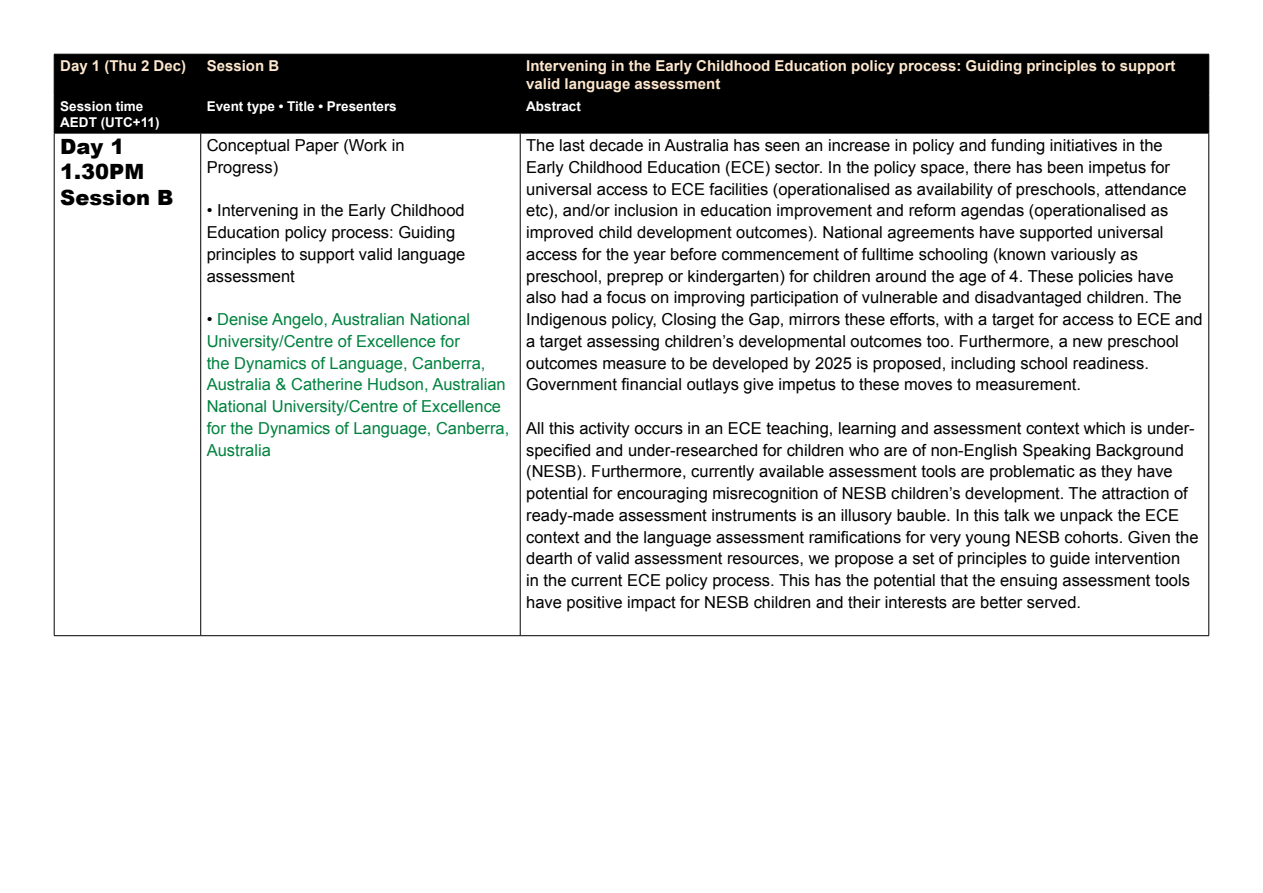
<style>
.page{position:relative;width:1263px;height:893px;background:#fff}
.page>*{position:absolute;margin:0;border:0;box-sizing:border-box;transform-origin:0 0}
.t1{font:900 21px/25.2px "Arial";color:#000}
.t2{font:16.5px/21.8px "Arial";color:#000}
.t3{font:16.5px/21.8px "Arial";color:#00823f}
.t4{font:700 15px/18px "Arial";color:#fde7ce}
.t5{font:700 13.5px/16.2px "Arial";color:#fff}
.s1{color:#000}
</style>
<div class="page">
<div style="left:55px;top:55px;width:1153px;height:78px;background:#000"></div>
<hr style="left:54px;top:54px;width:147px;height:1px;background:#000">
<hr style="left:54px;top:54px;width:1px;height:41px;background:#000">
<hr style="left:201px;top:54px;width:319px;height:1px;background:#000">
<hr style="left:200px;top:54px;width:1px;height:41px;background:#000">
<hr style="left:520px;top:54px;width:689px;height:1px;background:#000">
<hr style="left:520px;top:54px;width:1px;height:41px;background:#000">
<hr style="left:1208px;top:54px;width:1px;height:41px;background:#000">
<hr style="left:54px;top:95px;width:147px;height:1px;background:#000">
<hr style="left:54px;top:95px;width:1px;height:38px;background:#000">
<hr style="left:201px;top:95px;width:319px;height:1px;background:#000">
<hr style="left:200px;top:95px;width:1px;height:38px;background:#000">
<hr style="left:520px;top:95px;width:689px;height:1px;background:#000">
<hr style="left:520px;top:95px;width:1px;height:38px;background:#000">
<hr style="left:1208px;top:95px;width:1px;height:38px;background:#000">
<hr style="left:54px;top:133px;width:147px;height:1px;background:#000">
<hr style="left:54px;top:133px;width:1px;height:502px;background:#000">
<hr style="left:201px;top:133px;width:319px;height:1px;background:#000">
<hr style="left:200px;top:133px;width:1px;height:502px;background:#000">
<hr style="left:520px;top:133px;width:689px;height:1px;background:#000">
<hr style="left:520px;top:133px;width:1px;height:502px;background:#000">
<hr style="left:1208px;top:133px;width:1px;height:502px;background:#000">
<hr style="left:54px;top:635px;width:147px;height:1px;background:#000">
<hr style="left:201px;top:635px;width:319px;height:1px;background:#000">
<hr style="left:520px;top:635px;width:689px;height:1px;background:#000">
<p class="t4" style="left:60px;top:57px;width:127px">Day 1 (Thu 2 Dec)</p>
<p class="t4" style="left:207px;top:57px;width:74px">Session B</p>
<p class="t4" style="left:526px;top:57px;width:651px">Intervening in the Early Childhood Education policy process: Guiding principles to support valid language assessment</p>
<p class="t5" style="left:60px;top:99px;width:101px">Session time<br>AEDT (UTC+11)</p>
<p class="t5" style="left:207px;top:99px;width:192px">Event type • Title • Presenters</p>
<p class="t5" style="left:526px;top:99px;width:56px">Abstract</p>
<p class="t1" style="left:60px;top:133px;width:115px">Day 1<br>1.30PM<br>Session B</p>
<p class="t2" style="left:207px;top:135px;width:199px">Conceptual Paper (Work in<br>Progress)</p>
<p class="t2" style="left:207px;top:200px;width:260px">• Intervening in the Early Childhood<br>Education policy process: Guiding principles to support valid language assessment</p>
<p class="t3" style="left:207px;top:309px;width:304px"><span class="s1">•</span> Denise Angelo, Australian National University/Centre of Excellence for<br>the Dynamics of Language, Canberra, Australia &amp; Catherine Hudson, Australian National University/Centre of Excellence for the Dynamics of Language, Canberra, Australia</p>
<p class="t2" style="left:526px;top:135px;width:678px">The last decade in Australia has seen an increase in policy and funding initiatives in the Early Childhood Education (ECE) sector. In the policy space, there has been impetus for universal access to ECE facilities (operationalised as availability of preschools, attendance etc), and/or inclusion in education improvement and reform agendas (operationalised as improved child development outcomes). National agreements have supported universal access for the year before commencement of fulltime schooling (known variously as preschool, preprep or kindergarten) for children around the age of 4. These policies have also had a focus on improving participation of vulnerable and disadvantaged children. The Indigenous policy, Closing the Gap, mirrors these efforts, with a target for access to ECE and a target assessing children’s developmental outcomes too. Furthermore, a new preschool outcomes measure to be developed by 2025 is proposed, including school readiness.<br>Government financial outlays give impetus to these moves to measurement.</p>
<p class="t2" style="left:526px;top:417px;width:674px">All this activity occurs in an ECE teaching, learning and assessment context which is under&shy;specified and under-researched for children who are of non-English Speaking Background (NESB). Furthermore, currently available assessment tools are problematic as they have potential for encouraging misrecognition of NESB children’s development. The attraction of ready-made assessment instruments is an illusory bauble. In this talk we unpack the ECE context and the language assessment ramifications for very young NESB cohorts. Given the dearth of valid assessment resources, we propose a set of principles to guide intervention<br>in the current ECE policy process. This has the potential that the ensuing assessment tools have positive impact for NESB children and their interests are better served.</p>
</div>
